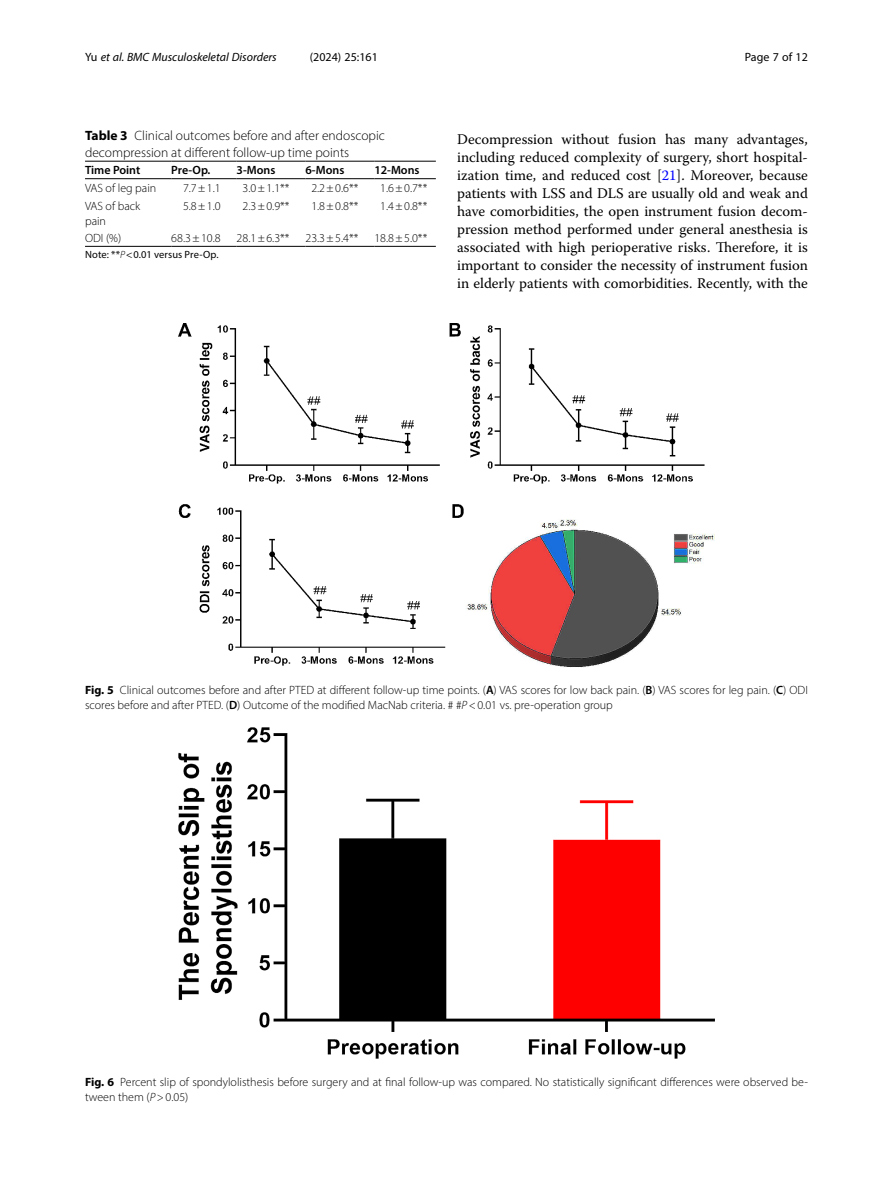
<style>
.page{position:relative;width:893px;height:1191px;background:#fff}
.page>*{position:absolute;margin:0;border:0;box-sizing:border-box;transform-origin:0 0}
.Body_Text{font:14.7px/18px "Warnock Pro";color:#000;text-align:justify}
.Table_Caption{font:300 13.5px/16.5px "Myriad Pro";color:#000}
.Figure_Caption{font:300 12px/15px "Myriad Pro";color:#000}
.Table_Head{font:600 12px "Myriad Pro";color:#000}
.t1{font:italic 12px "Myriad Pro";color:#000}
.Table_Body{font:300 12px/15px "Myriad Pro";color:#000}
.Table_Body_Tab3___2{font:300 12px "Myriad Pro";color:#000}
.Table_Body_Tab3___3{font:300 12px "Myriad Pro";color:#000}
.Table_Body_Tab3___4{font:300 12px "Myriad Pro";color:#000}
.Table_Body_Tab3___1{font:300 12px "Myriad Pro";color:#000}
.t2{font:12px "Myriad Pro";color:#000}
.Table_Footnote{font:10.5px "Myriad Pro";letter-spacing:.01em;color:#000}
.s1{font-style:normal}
.s2{font-weight:700}
.s3{font-weight:300;font-style:italic}
.s4{color:#00f}
.s5{font-weight:600}
.s6{font-style:italic}
</style>
<div class="page">
<hr style="left:85px;top:178px;width:86px;height:1px;background:#000">
<hr style="left:171px;top:161px;width:66px;height:1px;background:#000">
<hr style="left:171px;top:178px;width:66px;height:1px;background:#000">
<hr style="left:237px;top:161px;width:68px;height:1px;background:#000">
<hr style="left:237px;top:178px;width:68px;height:1px;background:#000">
<hr style="left:305px;top:161px;width:69px;height:1px;background:#000">
<hr style="left:305px;top:178px;width:69px;height:1px;background:#000">
<hr style="left:374px;top:161px;width:62px;height:1px;background:#000">
<hr style="left:374px;top:178px;width:62px;height:1px;background:#000">
<hr style="left:171px;top:246px;width:66px;height:1px;background:#000">
<hr style="left:237px;top:246px;width:68px;height:1px;background:#000">
<hr style="left:305px;top:246px;width:69px;height:1px;background:#000">
<hr style="left:374px;top:246px;width:62px;height:1px;background:#000">
<hr style="left:85px;top:246px;width:86px;height:1px;background:#000">
<hr style="left:85px;top:161px;width:86px;height:1px;background:#000">
<img style="left:178px;top:727px;width:536px;height:332px">
<img style="left:178px;top:324px;width:536px;height:343px">
<p class="t1" style="left:85px;top:50px;width:193px"><span class="s1">Yu</span> et al. BMC Musculoskeletal Disorders</p>
<p class="t2" style="left:310px;top:50px;width:70px">(2024) 25:161</p>
<p class="t2" style="left:745px;top:50px;width:65px">Page 7 of 12</p>
<p class="Table_Caption" style="left:85px;top:128px;width:301px"><span class="s2">Table 3</span> Clinical outcomes before and after endoscopic decompression at different follow-up time points</p>
<p class="Table_Head" style="left:85px;top:163px;width:57px">Time Point</p>
<p class="Table_Head" style="left:171px;top:163px;width:41px">Pre-Op.</p>
<p class="Table_Head" style="left:237px;top:163px;width:40px">3-Mons</p>
<p class="Table_Head" style="left:305px;top:163px;width:40px">6-Mons</p>
<p class="Table_Head" style="left:374px;top:163px;width:47px">12-Mons</p>
<p class="Table_Body" style="left:85px;top:180px;width:73px">VAS of leg pain</p>
<p class="Table_Body_Tab3___1" style="left:183px;top:181px;width:39px">7.7±1.1</p>
<p class="Table_Body_Tab3___2" style="left:242px;top:181px;width:49px">3.0±1.1**</p>
<p class="Table_Body_Tab3___3" style="left:311px;top:181px;width:49px">2.2±0.6**</p>
<p class="Table_Body_Tab3___4" style="left:380px;top:181px;width:49px">1.6±0.7**</p>
<p class="Table_Body" style="left:85px;top:198px;width:57px">VAS of back pain</p>
<p class="Table_Body_Tab3___1" style="left:183px;top:198px;width:39px">5.8±1.0</p>
<p class="Table_Body_Tab3___2" style="left:242px;top:198px;width:49px">2.3±0.9**</p>
<p class="Table_Body_Tab3___3" style="left:311px;top:198px;width:49px">1.8±0.8**</p>
<p class="Table_Body_Tab3___4" style="left:380px;top:198px;width:49px">1.4±0.8**</p>
<p class="Table_Body" style="left:85px;top:230px;width:38px">ODI (%)</p>
<p class="Table_Body_Tab3___1" style="left:171px;top:231px;width:51px">68.3±10.8</p>
<p class="Table_Body_Tab3___2" style="left:237px;top:231px;width:54px">28.1±6.3**</p>
<p class="Table_Body_Tab3___3" style="left:305px;top:231px;width:54px">23.3±5.4**</p>
<p class="Table_Body_Tab3___4" style="left:374px;top:231px;width:54px">18.8±5.0**</p>
<p class="Table_Footnote" style="left:85px;top:248px;width:135px">Note: **<span class="s3">P</span> 0.01 versus Pre-Op.</p>
<p class="Body_Text" style="left:457px;top:130px;width:352px">Decompression without fusion has many advantages, including reduced complexity of surgery, short hospital&shy;ization time, and reduced cost [<span class="s4">21</span>]. Moreover, because patients with LSS and DLS are usually old and weak and have comorbidities, the open instrument fusion decom&shy;pression method performed under general anesthesia is associated with high perioperative risks. Therefore, it is important to consider the necessity of instrument fusion in elderly patients with comorbidities. Recently, with the</p>
<p class="Figure_Caption" style="left:85px;top:682px;width:724px"><span class="s2">Fig. 5</span> Clinical outcomes before and after PTED at different follow-up time points. (<span class="s5">A</span>) VAS scores for low back pain. (<span class="s5">B</span>) VAS scores for leg pain. (<span class="s5">C</span>) ODI scores before and after PTED. (<span class="s5">D</span>) Outcome of the modified MacNab criteria. # #<span class="s6">P</span>&lt;0.01 vs. pre‑operation group</p>
<p class="Figure_Caption" style="left:85px;top:1074px;width:724px"><span class="s2">Fig. 6</span> Percent slip of spondylolisthesis before surgery and at final follow-up was compared. No statistically significant differences were observed be&shy;tween them (<span class="s6">P</span>&gt;0.05)</p>
</div>
